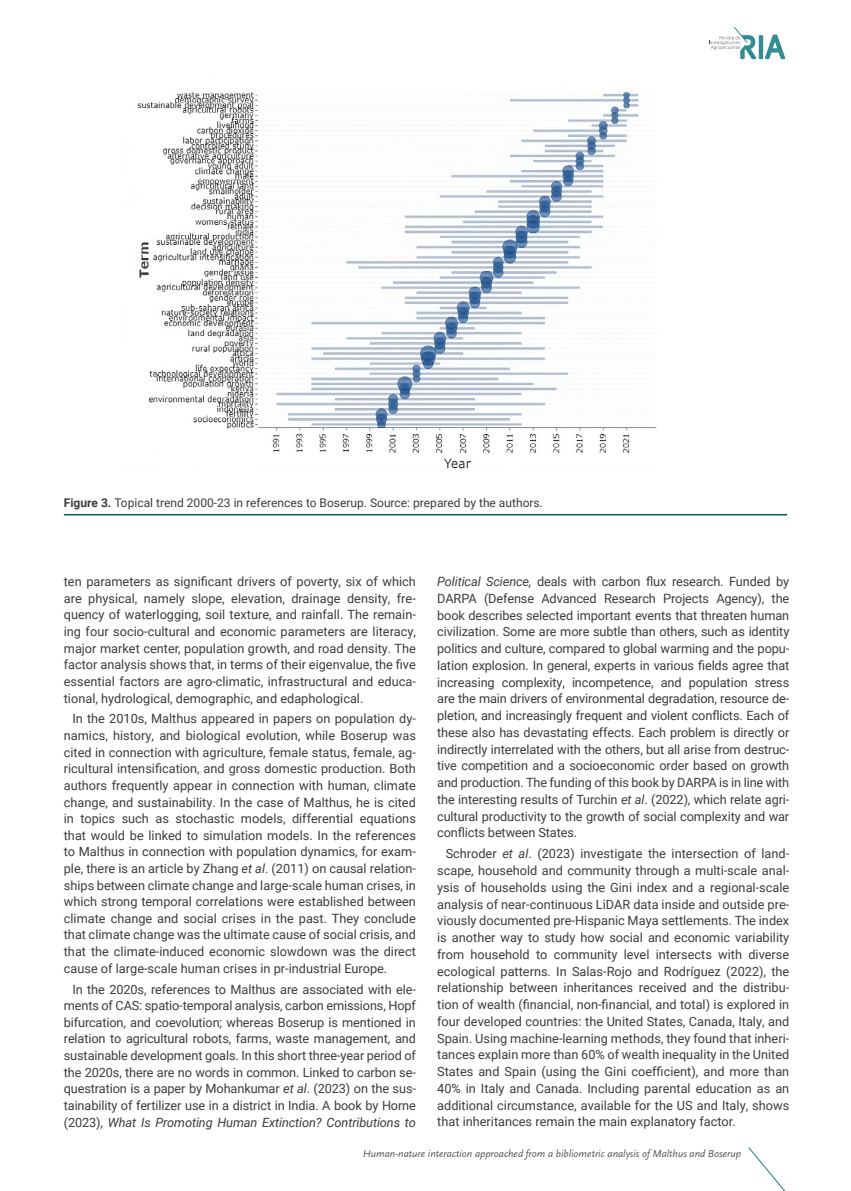
<style>
.page{position:relative;width:851px;height:1191px;background:#fff}
.page>*{position:absolute;margin:0;border:0;box-sizing:border-box;transform-origin:0 0}
.t1{font:12.75px/16.8px "Roboto";color:#3c3c3b;text-align:justify}
.t2{font:12px "Roboto";color:#3c3c3b}
.t3{font:italic 10.5px "Scala Sans Pro";color:#575756}
.s1{font-weight:700}
.s2{font-style:italic}
</style>
<div class="page">
<svg style="left:748px;top:1147px;width:38px;height:44px"></svg>
<div style="left:767px;top:1142px;width:27px;height:19px;background:#fff"></div>
<svg style="left:709px;top:27px;width:76px;height:32px"></svg>
<hr style="left:64px;top:514px;width:723px;height:1px;background:#005f64">
<img style="left:137px;top:92px;width:520px;height:377px">
<p class="t2" style="left:64px;top:494px;width:480px"><span class="s1">Figure 3.</span> Topical trend 2000-23 in references to Boserup. Source: prepared by the authors.</p>
<p class="t1" style="left:64px;top:573px;width:353px">ten parameters as significant drivers of poverty, six of which are physical, namely slope, elevation, drainage density, fre&shy;quency of waterlogging, soil texture, and rainfall. The remain&shy;ing four socio-cultural and economic parameters are literacy, major market center, population growth, and road density. The factor analysis shows that, in terms of their eigenvalue, the five essential factors are agro-climatic, infrastructural and educa&shy;tional, hydrological, demographic, and edaphological.</p>
<p class="t1" style="left:64px;top:710px;width:353px;text-indent:9px">In the 2010s, Malthus appeared in papers on population dy&shy;namics, history, and biological evolution, while Boserup was cited in connection with agriculture, female status, female, ag&shy;ricultural intensification, and gross domestic production. Both authors frequently appear in connection with human, climate change, and sustainability. In the case of Malthus, he is cited in topics such as stochastic models, differential equations that would be linked to simulation models. In the references to Malthus in connection with population dynamics, for exam&shy;ple, there is an article by Zhang <span class="s2">et al</span>. (2011) on causal relation&shy;ships between climate change and large-scale human crises, in which strong temporal correlations were established between climate change and social crises in the past. They conclude that climate change was the ultimate cause of social crisis, and that the climate-induced economic slowdown was the direct cause of large-scale human crises in pr-industrial Europe.</p>
<p class="t1" style="left:64px;top:980px;width:353px;text-indent:9px">In the 2020s, references to Malthus are associated with ele&shy;ments of CAS: spatio-temporal analysis, carbon emissions, Hopf bifurcation, and coevolution; whereas Boserup is mentioned in relation to agricultural robots, farms, waste management, and sustainable development goals. In this short three-year period of the 2020s, there are no words in common. Linked to carbon se&shy;questration is a paper by Mohankumar <span class="s2">et al</span>. (2023) on the sus&shy;tainability of fertilizer use in a district in India. A book by Horne (2023), <span class="s2">What Is Promoting Human Extinction? Contributions to</span></p>
<p class="t1" style="left:437px;top:573px;width:353px"><span class="s2">Political Science,</span> deals with carbon flux research. Funded by DARPA (Defense Advanced Research Projects Agency), the book describes selected important events that threaten human civilization. Some are more subtle than others, such as identity politics and culture, compared to global warming and the popu&shy;lation explosion. In general, experts in various fields agree that increasing complexity, incompetence, and population stress are the main drivers of environmental degradation, resource de&shy;pletion, and increasingly frequent and violent conflicts. Each of these also has devastating effects. Each problem is directly or indirectly interrelated with the others, but all arise from destruc&shy;tive competition and a socioeconomic order based on growth and production. The funding of this book by DARPA is in line with the interesting results of Turchin <span class="s2">et al</span>. (2022), which relate agri&shy;cultural productivity to the growth of social complexity and war conflicts between States.</p>
<p class="t1" style="left:437px;top:845px;width:353px;text-indent:9px">Schroder <span class="s2">et al</span>. (2023) investigate the intersection of land&shy;scape, household and community through a multi-scale anal&shy;ysis of households using the Gini index and a regional-scale analysis of near-continuous LiDAR data inside and outside pre&shy;viously documented pre-Hispanic Maya settlements. The index is another way to study how social and economic variability from household to community level intersects with diverse ecological patterns. In Salas-Rojo and Rodríguez (2022), the relationship between inheritances received and the distribu&shy;tion of wealth (financial, non-financial, and total) is explored in four developed countries: the United States, Canada, Italy, and Spain. Using machine-learning methods, they found that inheri&shy;tances explain more than 60% of wealth inequality in the United States and Spain (using the Gini coefficient), and more than 40% in Italy and Canada. Including parental education as an additional circumstance, available for the US and Italy, shows that inheritances remain the main explanatory factor.</p>
<p class="t3" style="left:362px;top:1146px;width:380px">Human-nature interaction approached from a bibliometric analysis of Malthus and Boserup</p>
</div>
